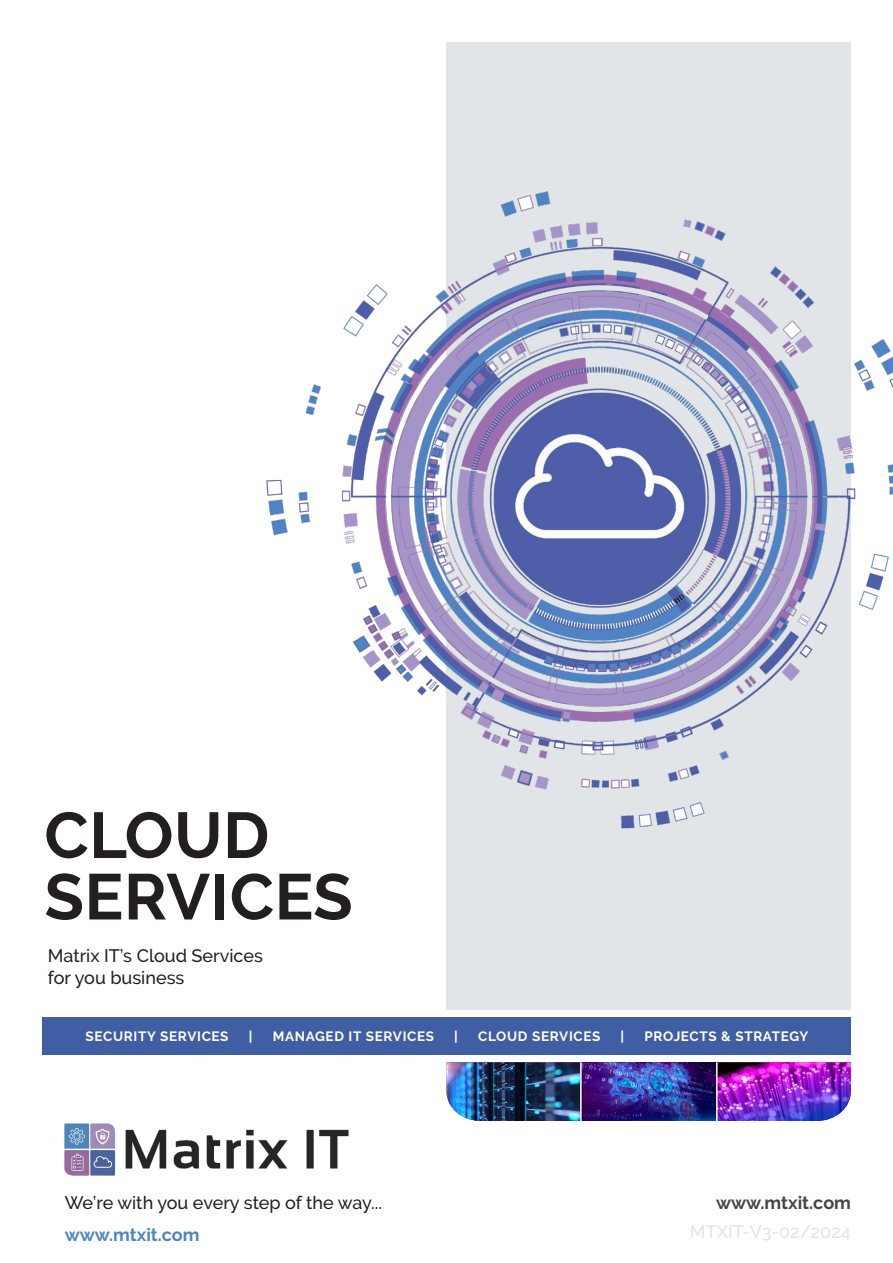
<style>
.page{position:relative;width:893px;height:1263px;background:#fff}
.page>*{position:absolute;margin:0;border:0;box-sizing:border-box;transform-origin:0 0}
.t1{font:700 64.5px "Raleway";letter-spacing:.01em;color:#231f20}
.t2{font:500 18px "Raleway";color:#231f20}
.t3{font:500 18px "Raleway";color:#e1e5e7}
.t4{font:700 18px "Raleway";color:#40464b}
.t5{font:700 18px "Raleway";color:#4d84c4}
.t6{font:700 13.5px "Raleway";letter-spacing:.05em;color:#fff}
</style>
<div class="page">
<div style="left:447px;top:43px;width:404px;height:967px;background:#e1e5e7"></div>
<img style="left:582px;top:1062px;width:134px;height:59px">
<img style="left:718px;top:1062px;width:133px;height:59px">
<img style="left:446px;top:1062px;width:134px;height:59px">
<div style="left:43px;top:1017px;width:808px;height:38px;background:#405ea4"></div>
<img style="left:64px;top:1123px;width:285px;height:53px">
<img style="left:266px;top:178px;width:627px;height:659px">
<img style="left:453px;top:359px;width:290px;height:250px">
<p class="t1" style="left:44px;top:798px;width:226px">CLOUD</p>
<p class="t1" style="left:44px;top:860px;width:310px">SERVICES</p>
<p class="t2" style="left:48px;top:945px;width:217px">Matrix IT’s Cloud Services</p>
<p class="t2" style="left:48px;top:967px;width:138px">for you business</p>
<p class="t6" style="left:86px;top:1028px;width:144px">SECURITY SERVICES</p>
<p class="t6" style="left:249px;top:1028px;width:5px">|</p>
<p class="t6" style="left:273px;top:1028px;width:163px">MANAGED IT SERVICES</p>
<p class="t6" style="left:454px;top:1028px;width:5px">|</p>
<p class="t6" style="left:478px;top:1028px;width:124px">CLOUD SERVICES</p>
<p class="t6" style="left:621px;top:1028px;width:5px">|</p>
<p class="t6" style="left:644px;top:1028px;width:165px">PROJECTS &amp; STRATEGY</p>
<p class="t2" style="left:65px;top:1192px;width:319px">We’re with you every step of the way...</p>
<p class="t4" style="left:716px;top:1193px;width:136px">www.mtxit.com</p>
<p class="t5" style="left:65px;top:1225px;width:136px">www.mtxit.com</p>
<p class="t3" style="left:690px;top:1221px;width:163px">MTXIT-V3-02/2024</p>
</div>
